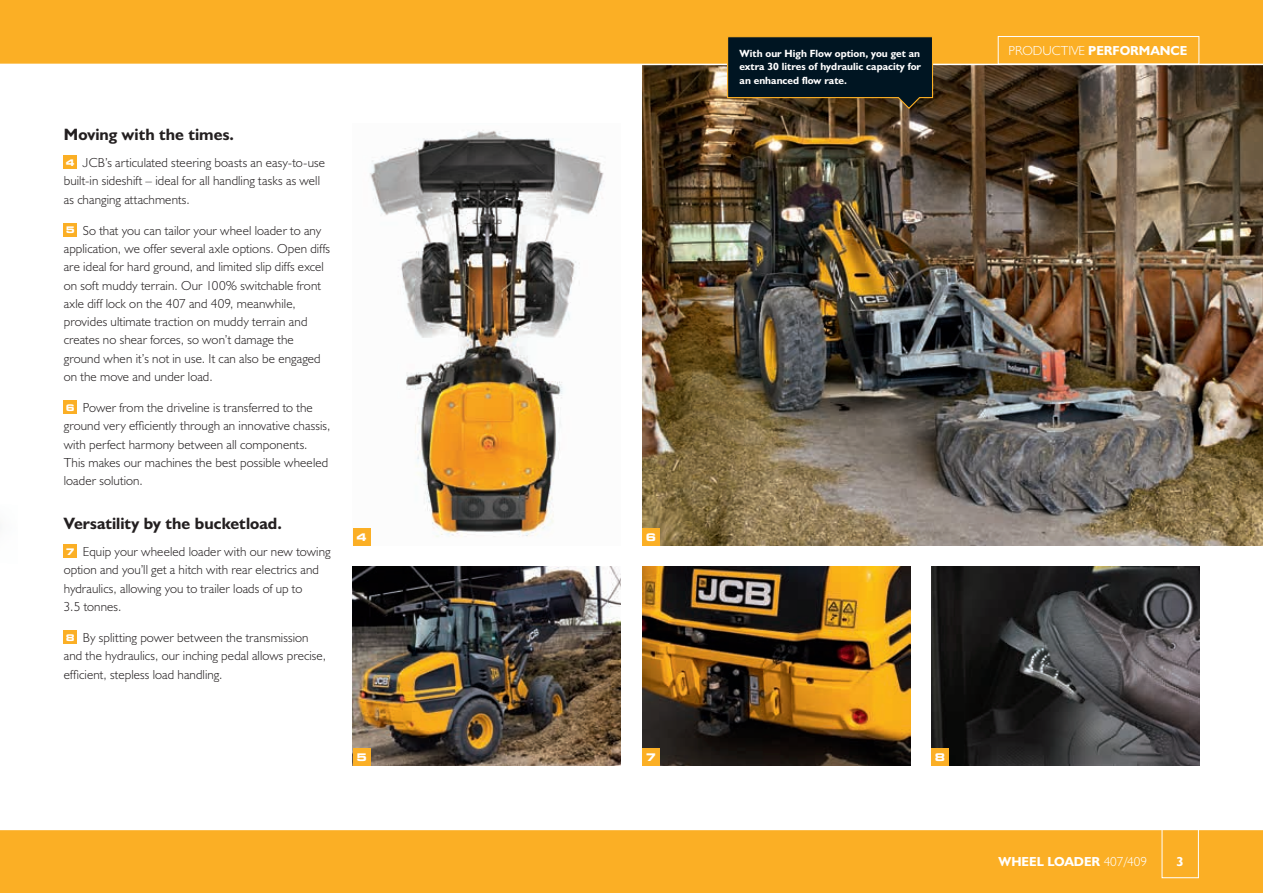
<style>
.page{position:relative;width:1263px;height:893px;background:#fff}
.page>*{position:absolute;margin:0;border:0;box-sizing:border-box;transform-origin:0 0}
.t1{font:16.5px "JCB Bold";color:#231f20}
.t2{font:13.2px/18.3px "JCB Light";letter-spacing:.01em;color:#231f20}
.t3{font:13.2px "JCB Bold";color:#fff}
.t4{font:10.5px/13.5px "JCB Bold";color:#fff}
.t5{font:700 expanded 10.5px "Square 721 BT";color:#fff}
.s1{font-family:"Square 721 BT";font-weight:700;font-stretch:expanded;font-size:9.15px;color:#fff}
.s2{font-family:"JCB Light"}
</style>
<div class="page">
<div style="left:0;top:829px;width:1263px;height:64px;background:#fbaf25"></div>
<hr style="left:0;top:829px;width:1263px;height:1px;background:#fff">
<img style="left:353px;top:130px;width:251px;height:416px">
<img style="left:931px;top:567px;width:268px;height:198px">
<img style="left:642px;top:65px;width:621px;height:481px">
<div style="left:0;top:0;width:1263px;height:64px;background:#fbaf25"></div>
<div style="left:64px;top:156px;width:13px;height:13px;background:#fbaf25"></div>
<div style="left:64px;top:223px;width:13px;height:14px;background:#fbaf25"></div>
<div style="left:64px;top:401px;width:13px;height:13px;background:#fbaf25"></div>
<div style="left:64px;top:545px;width:13px;height:13px;background:#fbaf25"></div>
<div style="left:64px;top:631px;width:13px;height:13px;background:#fbaf25"></div>
<div style="left:1162px;top:819px;width:37px;height:59px;border:1px solid #fff"></div>
<img style="left:642px;top:567px;width:268px;height:198px">
<img style="left:353px;top:567px;width:268px;height:198px">
<hr style="left:0;top:827px;width:1263px;height:2px;background:#fff">
<div style="left:642px;top:748px;width:17px;height:17px;background:#fbaf25"></div>
<div style="left:353px;top:529px;width:17px;height:17px;background:#fbaf25"></div>
<div style="left:353px;top:748px;width:17px;height:17px;background:#fbaf25"></div>
<div style="left:642px;top:529px;width:17px;height:17px;background:#fbaf25"></div>
<div style="left:931px;top:748px;width:18px;height:17px;background:#fbaf25"></div>
<div style="left:998px;top:36px;width:201px;height:28px;border:1px solid #fff"></div>
<svg style="left:726px;top:36px;width:208px;height:74px"></svg>
<p class="t1" style="left:64px;top:124px;width:172px">Moving with the times.</p>
<p class="t2" style="left:64px;top:153px;width:263px"><span class="s1">4</span> JCB’s articulated steering boasts an easy-to-use built-in sideshift – ideal for all handling tasks as well as changing attachments.</p>
<p class="t2" style="left:64px;top:221px;width:268px"><span class="s1">5</span> So that you can tailor your wheel loader to any application, we offer several axle options. Open diffs are ideal for hard ground, and limited slip diffs excel on soft muddy terrain. Our 100% switchable front axle diff lock on the 407 and 409, meanwhile, provides ultimate traction on muddy terrain and creates no shear forces, so won’t damage the ground when it’s not in use. It can also be engaged on the move and under load.</p>
<p class="t2" style="left:64px;top:398px;width:268px"><span class="s1">6</span> Power from the driveline is transferred to the ground very efficiently through an innovative chassis, with perfect harmony between all components.<br>This makes our machines the best possible wheeled loader solution.</p>
<p class="t1" style="left:64px;top:513px;width:220px">Versatility by the bucketload.</p>
<p class="t2" style="left:64px;top:542px;width:268px"><span class="s1">7</span> Equip your wheeled loader with our new towing option and you’ll get a hitch with rear electrics and hydraulics, allowing you to trailer loads of up to<br>3.5 tonnes.</p>
<p class="t2" style="left:64px;top:628px;width:264px"><span class="s1">8</span> By splitting power between the transmission and the hydraulics, our inching pedal allows precise, efficient, stepless load handling.</p>
<p class="t5" style="left:356px;top:531px;width:12px">4</p>
<p class="t5" style="left:356px;top:751px;width:12px">5</p>
<p class="t4" style="left:740px;top:46px;width:182px">With our High Flow option, you get an</p>
<p class="t3" style="left:1008px;top:43px;width:180px"><span class="s2">PRODUCTIVE</span> PERFORMANCE</p>
<p class="t4" style="left:740px;top:60px;width:183px">extra 30 litres of hydraulic capacity for an enhanced flow rate.</p>
<p class="t5" style="left:646px;top:531px;width:12px">6</p>
<p class="t5" style="left:646px;top:751px;width:12px">7</p>
<p class="t5" style="left:935px;top:751px;width:12px">8</p>
<p class="t3" style="left:998px;top:853px;width:150px">WHEEL LOADER <span class="s2">407/409</span></p>
<p class="t3" style="left:1176px;top:853px;width:9px">3</p>
</div>
